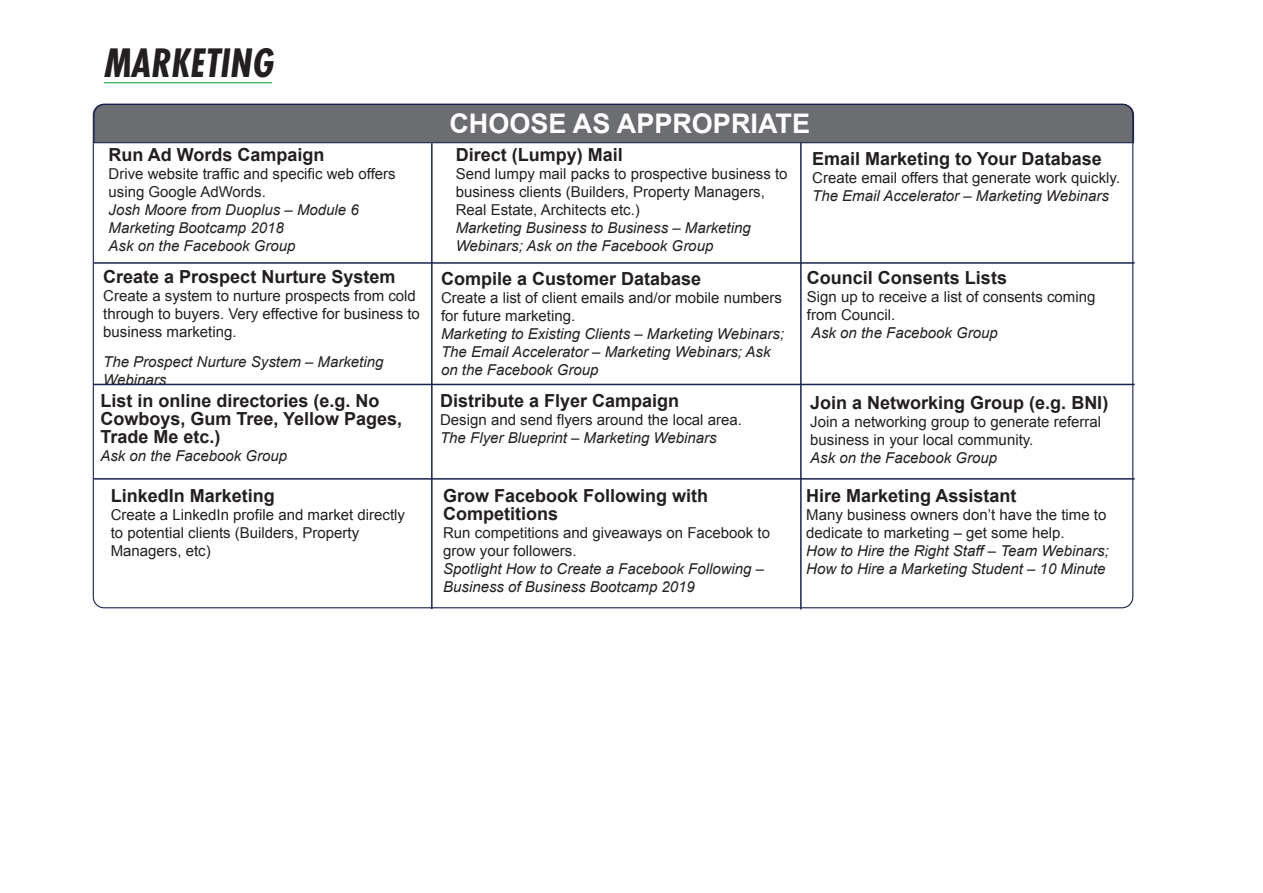
<style>
.page{position:relative;width:1263px;height:893px;background:#fff}
.page>*{position:absolute;margin:0;border:0;box-sizing:border-box;transform-origin:0 0}
.t1{font:italic 700 42.9px "Futura PT Cond";color:#231f20}
.t2{font:700 27px "Arial";color:#fff}
.t3{font:700 18px/18px "Arial";color:#231f20}
.t4{font:15px/18px "Arial";color:#231f20}
.t5{font:italic 15px/18px "Arial";color:#231f20}
</style>
<div class="page">
<hr style="left:104px;top:82px;width:168px;height:1px;background:#1ca148">
<svg style="left:93px;top:103px;width:1041px;height:41px;background:#6b6d72"></svg>
<hr style="left:431px;top:143px;width:2px;height:466px;background:#19234e">
<hr style="left:800px;top:143px;width:2px;height:466px;background:#19234e">
<hr style="left:94px;top:262px;width:1041px;height:2px;background:#19234e">
<hr style="left:94px;top:384px;width:1041px;height:1px;background:#19234e">
<hr style="left:94px;top:478px;width:1041px;height:2px;background:#19234e">
<h1 class="t1" style="left:105px;top:38px;width:172px">MARKETING</h1>
<p class="t3" style="left:109px;top:146px;width:218px">Run Ad Words Campaign</p>
<p class="t4" style="left:109px;top:165px;width:289px">Drive website traffic and specific web offers using Google AdWords.</p>
<p class="t5" style="left:109px;top:201px;width:252px">Josh Moore from Duoplus – Module 6<br>Marketing Bootcamp 2018<br>Ask on the Facebook Group</p>
<p class="t3" style="left:103px;top:269px;width:294px">Create a Prospect Nurture System</p>
<p class="t4" style="left:103px;top:287px;width:318px">Create a system to nurture prospects from cold through to buyers. Very effective for business to business marketing.</p>
<p class="t5" style="left:103px;top:353px;width:282px">The Prospect Nurture System – Marketing<br>Webinars</p>
<p class="t3" style="left:100px;top:393px;width:303px">List in online directories (e.g. No<br>Cowboys, Gum Tree, Yellow Pages,<br>Trade Me etc.)</p>
<p class="t5" style="left:100px;top:447px;width:188px">Ask on the Facebook Group</p>
<p class="t3" style="left:111px;top:488px;width:166px">LinkedIn Marketing</p>
<p class="t4" style="left:111px;top:506px;width:296px">Create a LinkedIn profile and market directly to potential clients (Builders, Property<br>Managers, etc)</p>
<h2 class="t2" style="left:449px;top:106px;width:362px">CHOOSE AS APPROPRIATE</h2>
<p class="t3" style="left:456px;top:146px;width:169px">Direct (Lumpy) Mail</p>
<p class="t4" style="left:456px;top:164px;width:333px">Send lumpy mail packs to prospective business to business clients (Builders, Property Managers,<br>Real Estate, Architects etc.)</p>
<p class="t5" style="left:456px;top:218px;width:297px">Marketing Business to Business – Marketing<br>Webinars; Ask on the Facebook Group</p>
<p class="t3" style="left:441px;top:270px;width:262px">Compile a Customer Database</p>
<p class="t4" style="left:441px;top:289px;width:342px">Create a list of client emails and/or mobile numbers for future marketing.</p>
<p class="t5" style="left:441px;top:325px;width:345px">Marketing to Existing Clients – Marketing Webinars;<br>The Email Accelerator – Marketing Webinars; Ask on the Facebook Group</p>
<p class="t3" style="left:440px;top:393px;width:241px">Distribute a Flyer Campaign</p>
<p class="t4" style="left:440px;top:411px;width:303px">Design and send flyers around the local area.</p>
<p class="t5" style="left:440px;top:429px;width:278px">The Flyer Blueprint – Marketing Webinars</p>
<p class="t3" style="left:443px;top:488px;width:267px">Grow Facebook Following with<br>Competitions</p>
<p class="t4" style="left:443px;top:524px;width:328px">Run competitions and giveaways on Facebook to grow your followers.</p>
<p class="t5" style="left:443px;top:560px;width:322px">Spotlight How to Create a Facebook Following –<br>Business of Business Bootcamp 2019</p>
<p class="t3" style="left:812px;top:151px;width:291px">Email Marketing to Your Database</p>
<p class="t4" style="left:812px;top:169px;width:309px">Create email offers that generate work quickly.</p>
<p class="t5" style="left:812px;top:187px;width:298px">The Email Accelerator – Marketing Webinars</p>
<p class="t3" style="left:807px;top:269px;width:202px">Council Consents Lists</p>
<p class="t4" style="left:807px;top:288px;width:290px">Sign up to receive a list of consents coming from Council.</p>
<p class="t5" style="left:811px;top:324px;width:188px">Ask on the Facebook Group</p>
<p class="t3" style="left:810px;top:394px;width:300px">Join a Networking Group (e.g. BNI)</p>
<p class="t4" style="left:810px;top:413px;width:292px">Join a networking group to generate referral business in your local community.</p>
<p class="t5" style="left:810px;top:449px;width:188px">Ask on the Facebook Group</p>
<p class="t3" style="left:806px;top:488px;width:212px">Hire Marketing Assistant</p>
<p class="t4" style="left:806px;top:506px;width:302px">Many business owners don’t have the time to dedicate to marketing – get some help.</p>
<p class="t5" style="left:806px;top:542px;width:304px">How to Hire the Right Staff – Team Webinars;<br>How to Hire a Marketing Student – 10 Minute</p>
</div>
